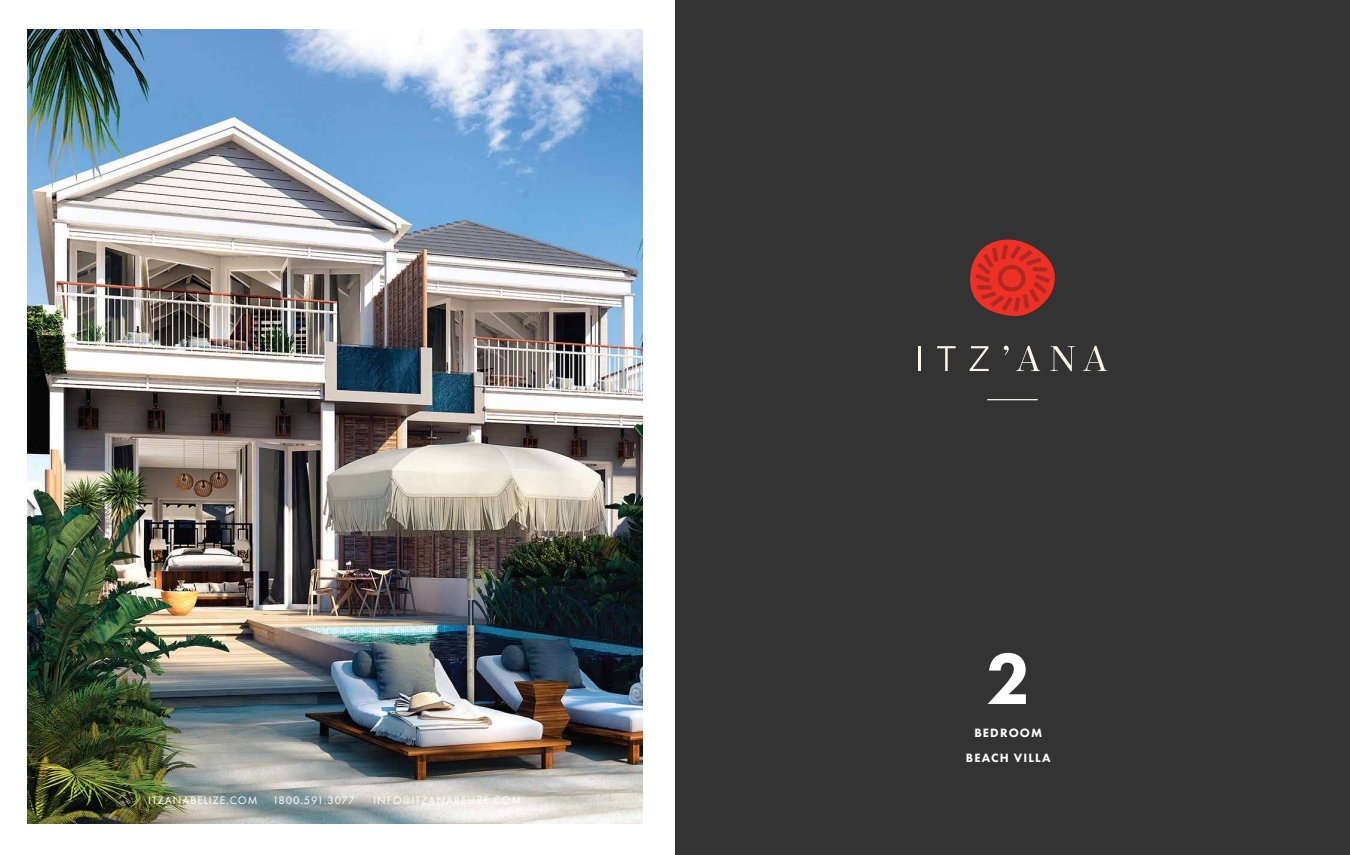
<style>
.page{position:relative;width:1350px;height:855px;background:#fff}
.page>*{position:absolute;margin:0;border:0;box-sizing:border-box;transform-origin:0 0}
.t1{font:800 75px "Futura PT";color:#fff}
.t2{font:800 12.5px/25px "Futura PT";letter-spacing:.09em;color:#fff;text-align:center}
.t3{font:11.25px "Futura PT";letter-spacing:.09em;color:#fff}
</style>
<div class="page">
<div style="left:675px;top:0;width:675px;height:855px;background:#333"></div>
<svg style="left:970px;top:240px;width:85px;height:76px"></svg>
<svg style="left:1004px;top:346px;width:5px;height:9px"></svg>
<svg style="left:1016px;top:346px;width:24px;height:25px"></svg>
<svg style="left:1050px;top:346px;width:25px;height:25px"></svg>
<svg style="left:1083px;top:346px;width:24px;height:25px"></svg>
<hr style="left:918px;top:346px;width:2px;height:25px;background:#fbf5eb">
<svg style="left:937px;top:346px;width:19px;height:25px"></svg>
<svg style="left:970px;top:346px;width:19px;height:25px"></svg>
<hr style="left:987px;top:399px;width:51px;height:1px;background:#fbf5eb">
<img style="left:27px;top:30px;width:616px;height:793px">
<p class="t3" style="left:148px;top:793px;width:111px">ITZANABELIZE.COM</p>
<p class="t3" style="left:273px;top:793px;width:84px">1800.591.3077</p>
<p class="t3" style="left:373px;top:793px;width:149px">INFO@ITZANABELIZE.COM</p>
<h1 class="t1" style="left:986px;top:632px;width:46px">2</h1>
<p class="t2" style="left:966px;top:720px;width:86px">BEDROOM<br>BEACH VILLA</p>
</div>
